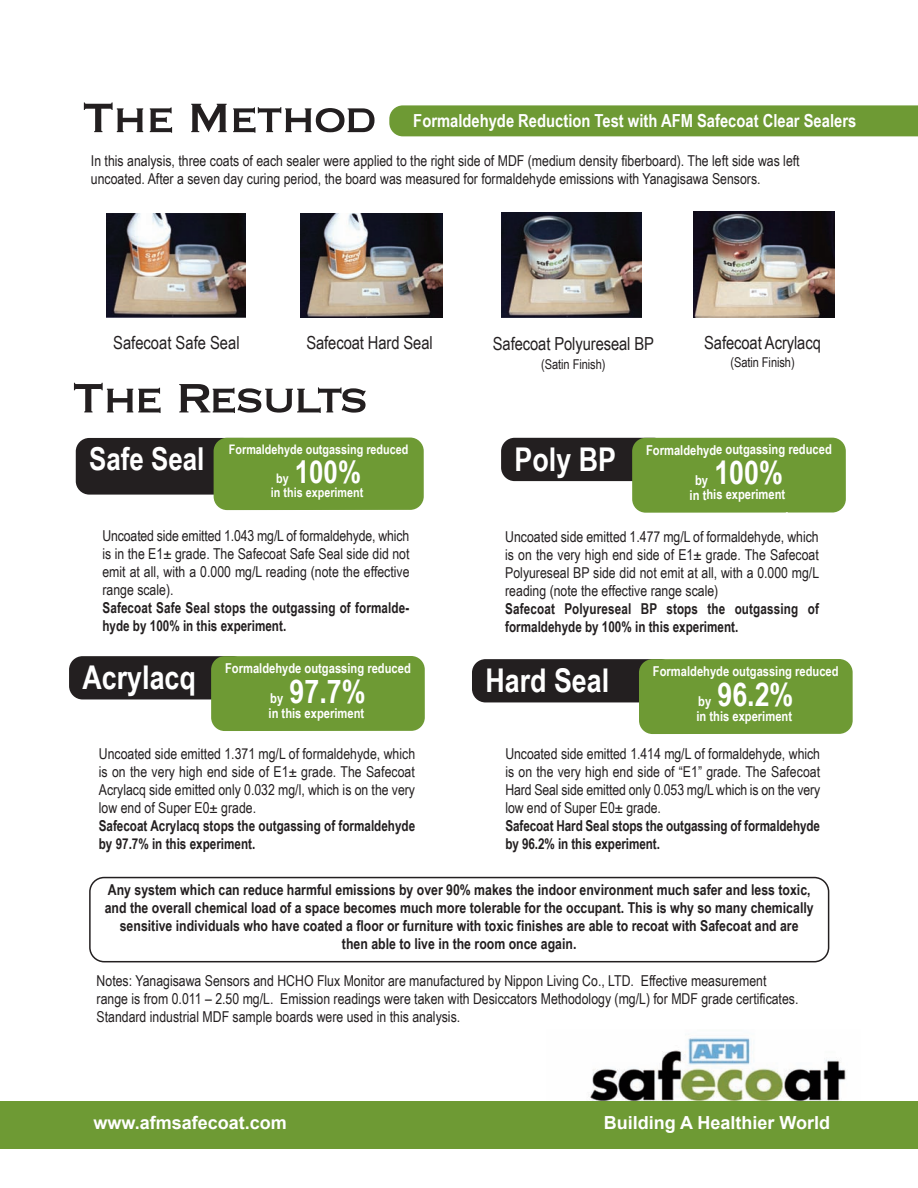
<style>
.page{position:relative;width:918px;height:1188px;background:#fff}
.page>*{position:absolute;margin:0;border:0;box-sizing:border-box;transform-origin:0 0}
.t1{font:54px "Copperplate";letter-spacing:-.075em;color:#231f20}
.t2{font:54px "Copperplate";letter-spacing:-.05em;color:#231f20}
.t3{font:700 32.7px "Arial Narrow";color:#fff}
.t4{font:700 31.65px "Arial Narrow";color:#fff}
.t5{font:18px "Arial Narrow";letter-spacing:-.005em;color:#231f20}
.t6{font:700 18px "Arial Narrow";color:#fff}
.t7{font:700 18px "Arial";color:#fff}
.t8{font:15px/18px "Arial Narrow";color:#231f20;text-align:justify}
.t9{font:700 15px/18px "Arial Narrow";color:#231f20;text-align:center}
.t10{font:700 15px/18px "Arial Narrow";color:#231f20;scale:.95 1}
.t11{font:700 13.65px "Arial Narrow";color:#fff}
.t12{font:13.5px "Arial Narrow";letter-spacing:-.005em;color:#231f20}
.t13{font:700 13.2px/29px "Arial Narrow";color:#fff}
</style>
<div class="page">
<div style="left:76px;top:438px;width:180px;height:57px;background:#231f20;border-radius:14px"></div>
<div style="left:214px;top:438px;width:210px;height:72px;background:#6e9a34;border-radius:14px"></div>
<div style="left:472px;top:659px;width:202px;height:43px;background:#231f20;border-radius:13px"></div>
<div style="left:639px;top:659px;width:214px;height:75px;background:#6e9a34;border-radius:14px"></div>
<div style="left:501px;top:438px;width:166px;height:43px;background:#231f20;border-radius:14px"></div>
<div style="left:632px;top:438px;width:214px;height:75px;background:#6e9a34;border-radius:14px"></div>
<div style="left:69px;top:656px;width:177px;height:43px;background:#231f20;border-radius:14px"></div>
<div style="left:211px;top:656px;width:214px;height:75px;background:#6e9a34;border-radius:14px"></div>
<img style="left:590px;top:1037px;width:256px;height:64px">
<div style="left:0;top:1101px;width:917px;height:47px;background:#6e9a34"></div>
<img style="left:106px;top:213px;width:139px;height:104px">
<img style="left:300px;top:214px;width:142px;height:103px">
<img style="left:501px;top:213px;width:140px;height:104px">
<img style="left:693px;top:212px;width:142px;height:105px">
<div style="left:389px;top:105px;width:529px;height:31px;background:#6e9a34"></div>
<svg style="left:89px;top:877px;width:740px;height:85px"></svg>
<h1 class="t2" style="left:82px;top:91px;width:297px">The Method</h1>
<p class="t6" style="left:413px;top:110px;width:444px">Formaldehyde Reduction Test with AFM Safecoat Clear Sealers</p>
<p class="t8" style="left:91px;top:152px;width:710px">In this analysis, three coats of each sealer were applied to the right side of MDF (medium density fiberboard). The left side was left uncoated. After a seven day curing period, the board was measured for formaldehyde emissions with Yanagisawa Sensors.</p>
<p class="t5" style="left:113px;top:332px;width:128px">Safecoat Safe Seal</p>
<p class="t5" style="left:306px;top:332px;width:128px">Safecoat Hard Seal</p>
<p class="t5" style="left:493px;top:333px;width:163px">Safecoat Polyureseal BP</p>
<p class="t12" style="left:541px;top:356px;width:66px">(Satin Finish)</p>
<h1 class="t1" style="left:72px;top:371px;width:299px">The Results</h1>
<p class="t5" style="left:704px;top:332px;width:118px">Safecoat Acrylacq</p>
<p class="t12" style="left:730px;top:355px;width:66px">(Satin Finish)</p>
<h3 class="t4" style="left:89px;top:440px;width:117px">Safe Seal</h3>
<p class="t13" style="left:276px;top:435px;width:134px;text-indent:-47px">Formaldehyde outgassing reduced by</p>
<h3 class="t4" style="left:295px;top:453px;width:68px">100%</h3>
<p class="t13" style="left:271px;top:478px;width:94px">in this experiment</p>
<p class="t8" style="left:102px;top:526px;width:309px">Uncoated side emitted 1.043 mg/L of formaldehyde, which is in the E1± grade. The Safecoat Safe Seal side did not emit at all, with a 0.000 mg/L reading (note the effective range scale).</p>
<p class="t10" style="left:102px;top:598px;width:325px">Safecoat Safe Seal stops the outgassing of formalde&shy;hyde by 100% in this experiment.</p>
<h2 class="t3" style="left:83px;top:659px;width:115px">Acrylacq</h2>
<p class="t11" style="left:225px;top:660px;width:187px">Formaldehyde outgassing reduced</p>
<p class="t11" style="left:270px;top:690px;width:15px">by</p>
<h2 class="t3" style="left:290px;top:672px;width:78px">97.7%</h2>
<p class="t11" style="left:269px;top:705px;width:97px">in this experiment</p>
<p class="t8" style="left:99px;top:745px;width:318px">Uncoated side emitted 1.371 mg/L of formaldehyde, which is on the very high end side of E1± grade. The Safecoat Acrylacq side emitted only 0.032 mg/l, which is on the very low end of Super E0± grade.</p>
<p class="t10" style="left:99px;top:817px;width:335px">Safecoat Acrylacq stops the outgassing of formaldehyde by 97.7% in this experiment.</p>
<h2 class="t3" style="left:515px;top:440px;width:103px">Poly BP</h2>
<p class="t11" style="left:646px;top:442px;width:187px">Formaldehyde outgassing reduced</p>
<p class="t11" style="left:695px;top:472px;width:15px">by</p>
<h2 class="t3" style="left:714px;top:454px;width:70px">100%</h2>
<p class="t11" style="left:690px;top:487px;width:97px">in this experiment</p>
<p class="t11" style="left:785px;top:502px;width:5px">.</p>
<p class="t8" style="left:505px;top:527px;width:315px">Uncoated side emitted 1.477 mg/L of formaldehyde, which is on the very high end side of E1± grade. The Safecoat Polyureseal BP side did not emit at all, with a 0.000 mg/L reading (note the effective range scale)</p>
<p class="t10" style="left:505px;top:599px;width:332px">Safecoat Polyureseal BP stops the outgassing of formaldehyde by 100% in this experiment.</p>
<h2 class="t3" style="left:485px;top:661px;width:125px">Hard Seal</h2>
<p class="t11" style="left:653px;top:663px;width:187px">Formaldehyde outgassing reduced</p>
<p class="t11" style="left:698px;top:693px;width:15px">by</p>
<h2 class="t3" style="left:717px;top:675px;width:78px">96.2%</h2>
<p class="t11" style="left:696px;top:708px;width:97px">in this experiment</p>
<p class="t8" style="left:505px;top:745px;width:316px">Uncoated side emitted 1.414 mg/L of formaldehyde, which is on the very high end side of “E1” grade. The Safecoat Hard Seal side emitted only 0.053 mg/L which is on the very low end of Super E0± grade.</p>
<p class="t10" style="left:505px;top:817px;width:333px">Safecoat Hard Seal stops the outgassing of formaldehyde by 96.2% in this experiment.</p>
<p class="t9" style="left:105px;top:881px;width:710px">Any system which can reduce harmful emissions by over 90% makes the indoor environment much safer and less toxic, and the overall chemical load of a space becomes much more tolerable for the occupant. This is why so many chemically sensitive individuals who have coated a floor or furniture with toxic finishes are able to recoat with Safecoat and are<br>then able to live in the room once again.</p>
<p class="t8" style="left:97px;top:971px;width:703px;text-align:left">Notes: Yanagisawa Sensors and HCHO Flux Monitor are manufactured by Nippon Living Co., LTD. Effective measurement range is from 0.011 – 2.50 mg/L. Emission readings were taken with Desiccators Methodology (mg/L) for MDF grade certificates.<br>Standard industrial MDF sample boards were used in this analysis.</p>
<p class="t7" style="left:94px;top:1112px;width:195px">www.afmsafecoat.com</p>
<p class="t7" style="left:604px;top:1113px;width:228px">Building A Healthier World</p>
</div>
